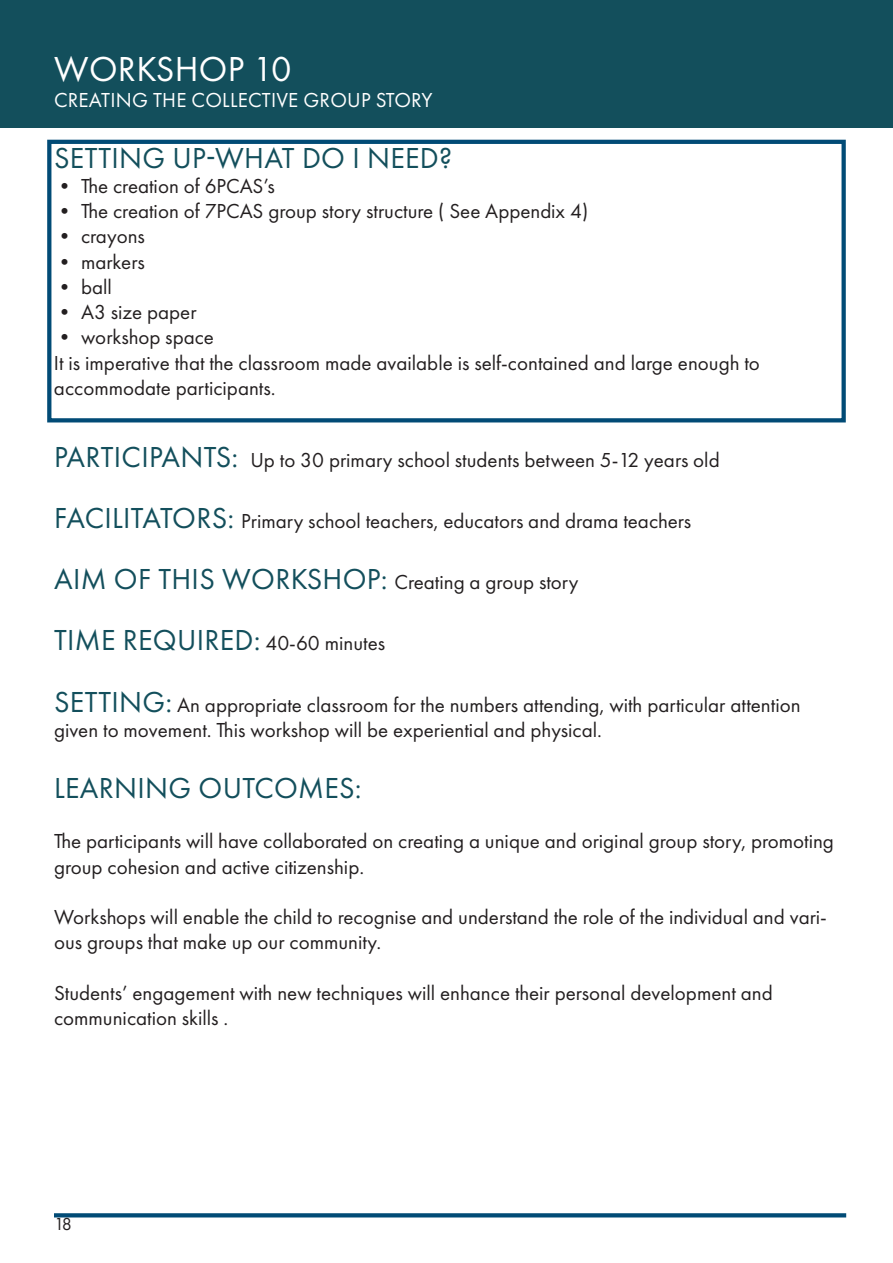
<style>
.page{position:relative;width:893px;height:1263px;background:#fff}
.page>*{position:absolute;margin:0;border:0;box-sizing:border-box;transform-origin:0 0}
.t1{font:36px "Futura PT";letter-spacing:.01em;color:#fff}
.t2{font:30px "Futura PT";letter-spacing:.01em;color:#134f5c}
.t3{font:21px/25.2px "Futura PT";color:#231f20}
.t4{font:21px "Futura PT";letter-spacing:.01em;color:#fff}
.t5{font:18px "Futura PT";color:#231f20}
.s1{font-size:30px;color:#134f5c}
.s2{font-size:21px;color:#231f20}
</style>
<div class="page">
<div style="left:0;top:0;width:893px;height:128px;background:#134f5c"></div>
<svg style="left:54px;top:1213px;width:792px;height:4px;background:#10557e"></svg>
<div style="left:47px;top:140px;width:799px;height:282px;border:4px solid #014b76"></div>
<p class="t1" style="left:54px;top:48px;width:239px">WORKSHOP 10</p>
<p class="t4" style="left:54px;top:87px;width:380px">CREATING THE COLLECTIVE GROUP STORY</p>
<p class="t2" style="left:54px;top:140px;width:399px">SETTING UP-WHAT DO I NEED?</p>
<p class="t3" style="left:54px;top:173px;width:222px">• The creation of 6PCAS’s</p>
<p class="t3" style="left:54px;top:199px;width:536px">• The creation of 7PCAS group story structure ( See Appendix 4)</p>
<p class="t3" style="left:54px;top:224px;width:92px">• crayons</p>
<p class="t3" style="left:54px;top:249px;width:92px">• markers</p>
<p class="t3" style="left:54px;top:274px;width:59px">• ball</p>
<p class="t3" style="left:54px;top:299px;width:144px">• A3 size paper</p>
<p class="t3" style="left:54px;top:325px;width:162px">• workshop space</p>
<p class="t3" style="left:54px;top:350px;width:707px">It is imperative that the classroom made available is self-contained and large enough to</p>
<p class="t3" style="left:54px;top:375px;width:223px">accommodate participants.</p>
<p class="t3" style="left:54px;top:447px;width:667px"><span class="s1">PARTICIPANTS:</span> Up to 30 primary school students between 5-12 years old</p>
<p class="t3" style="left:54px;top:508px;width:639px"><span class="s1">FACILITATORS:</span> Primary school teachers, educators and drama teachers</p>
<p class="t3" style="left:54px;top:569px;width:526px"><span class="s1">AIM OF THIS WORKSHOP:</span> Creating a group story</p>
<p class="t2" style="left:54px;top:622px;width:332px">TIME REQUIRED: <span class="s2">40-60 minutes</span></p>
<p class="t3" style="left:54px;top:692px;width:748px"><span class="s1">SETTING:</span> An appropriate classroom for the numbers attending, with particular attention given to movement. This workshop will be experiential and physical.</p>
<p class="t2" style="left:54px;top:770px;width:309px">LEARNING OUTCOMES:</p>
<p class="t3" style="left:54px;top:829px;width:781px">The participants will have collaborated on creating a unique and original group story, promoting group cohesion and active citizenship.</p>
<p class="t3" style="left:54px;top:904px;width:774px">Workshops will enable the child to recognise and understand the role of the individual and vari&shy;ous groups that make up our community.</p>
<p class="t3" style="left:54px;top:980px;width:720px">Students’ engagement with new techniques will enhance their personal development and</p>
<p class="t3" style="left:54px;top:1005px;width:176px">communication skills .</p>
<p class="t5" style="left:54px;top:1213px;width:20px">18</p>
</div>
